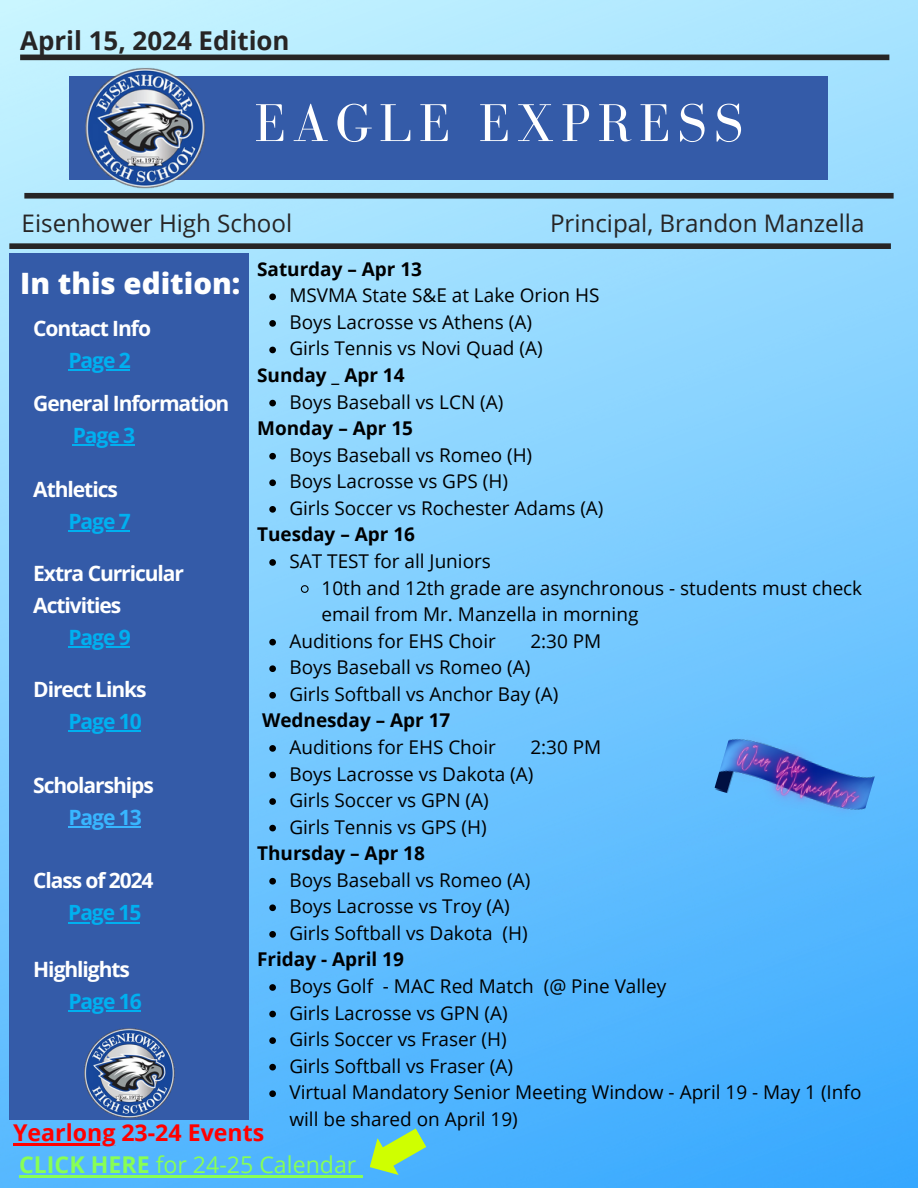
<style>
.page{position:relative;width:918px;height:1188px;background:#fff}
.page>*{position:absolute;margin:0;border:0;box-sizing:border-box;transform-origin:0 0}
.t1{font:54.75px "Bodoni FLF";letter-spacing:.125em;color:#fff}
.t2{font:800 29.4px "Open Sans";color:#fff}
.t3{font:700 25.95px "Open Sans";color:#272525}
.t4{font:24.15px "Open Sans";color:#272525}
.t5{font:700 23.1px/32.4px "Open Sans";color:#f00}
.t6{font:700 21px/43.3px "Open Sans";letter-spacing:-.05em;color:#fff}
.t7{font:700 21px "Open Sans";letter-spacing:-.05em;color:#00b0f0}
.t8{font:700 21px "Open Sans";letter-spacing:-.05em;color:#38b6ff}
.t9{font:18.9px/26.5px "Open Sans";color:#000}
.t10{font:700 18.9px "Open Sans";color:#000}
.s1{color:#00b0f0}
.s2{color:#8f5}
.s3{font-weight:400;color:#8f5}
</style>
<div class="page">
<img style="left:0;top:0;width:918px;height:1188px">
<div style="left:20px;top:55px;width:869px;height:5px;background:#272525"></div>
<div style="left:69px;top:76px;width:758px;height:103px;background:#345ba8"></div>
<div style="left:24px;top:193px;width:870px;height:6px;background:#272525"></div>
<div style="left:9px;top:243px;width:882px;height:6px;background:#272525"></div>
<div style="left:9px;top:253px;width:240px;height:867px;background:#345ba8"></div>
<img style="left:77px;top:1028px;width:105px;height:99px">
<img style="left:76px;top:60px;width:138px;height:139px">
<svg style="left:370px;top:1128px;width:56px;height:47px;background:#8ad685"></svg>
<svg style="left:269px;top:294px;width:7px;height:6px"></svg>
<svg style="left:269px;top:320px;width:7px;height:7px"></svg>
<svg style="left:269px;top:347px;width:7px;height:6px"></svg>
<svg style="left:269px;top:400px;width:7px;height:6px"></svg>
<svg style="left:269px;top:453px;width:7px;height:7px"></svg>
<svg style="left:269px;top:479px;width:7px;height:7px"></svg>
<svg style="left:269px;top:506px;width:7px;height:7px"></svg>
<svg style="left:269px;top:559px;width:7px;height:7px"></svg>
<svg style="left:300px;top:584px;width:9px;height:10px"></svg>
<svg style="left:269px;top:639px;width:7px;height:6px"></svg>
<svg style="left:269px;top:665px;width:7px;height:7px"></svg>
<svg style="left:269px;top:692px;width:7px;height:7px"></svg>
<svg style="left:269px;top:745px;width:7px;height:7px"></svg>
<svg style="left:269px;top:772px;width:7px;height:6px"></svg>
<svg style="left:269px;top:798px;width:7px;height:7px"></svg>
<svg style="left:269px;top:825px;width:7px;height:6px"></svg>
<svg style="left:269px;top:878px;width:7px;height:7px"></svg>
<svg style="left:269px;top:904px;width:7px;height:7px"></svg>
<svg style="left:269px;top:931px;width:7px;height:7px"></svg>
<svg style="left:269px;top:984px;width:7px;height:7px"></svg>
<svg style="left:269px;top:1011px;width:7px;height:6px"></svg>
<svg style="left:269px;top:1037px;width:7px;height:7px"></svg>
<svg style="left:269px;top:1064px;width:7px;height:6px"></svg>
<svg style="left:269px;top:1090px;width:7px;height:7px"></svg>
<img style="left:690px;top:696px;width:166px;height:139px">
<img style="left:730px;top:721px;width:178px;height:141px">
<hr style="left:68px;top:369px;width:62px;height:2px;background:#00b0f0">
<svg style="left:73px;top:444px;width:12px;height:2px"></svg>
<hr style="left:85px;top:444px;width:49px;height:2px;background:#00b0f0">
<hr style="left:68px;top:530px;width:62px;height:2px;background:#00b0f0">
<hr style="left:68px;top:646px;width:62px;height:2px;background:#00b0f0">
<hr style="left:68px;top:730px;width:73px;height:2px;background:#00b0f0">
<hr style="left:68px;top:826px;width:73px;height:2px;background:#38b6ff">
<hr style="left:68px;top:922px;width:50px;height:2px;background:#00b0f0">
<hr style="left:118px;top:922px;width:22px;height:2px;background:#00b0f0">
<hr style="left:68px;top:1010px;width:51px;height:2px;background:#00b0f0">
<hr style="left:119px;top:1010px;width:22px;height:2px;background:#00b0f0">
<hr style="left:13px;top:1143px;width:102px;height:2px;background:#f00">
<hr style="left:19px;top:1175px;width:131px;height:2px;background:#8f5">
<hr style="left:150px;top:1175px;width:206px;height:2px;background:#8f5">
<svg style="left:356px;top:1175px;width:6px;height:2px"></svg>
<h3 class="t3" style="left:20px;top:23px;width:271px">April 15, 2024 Edition</h3>
<p class="t1" style="left:254px;top:93px;width:490px">EAGLE EXPRESS</p>
<p class="t4" style="left:22px;top:206px;width:272px">Eisenhower High School</p>
<p class="t4" style="left:550px;top:206px;width:316px">Principal, Brandon Manzella</p>
<h1 class="t2" style="left:20px;top:262px;width:222px">In this edition:</h1>
<h4 class="t10" style="left:257px;top:256px;width:166px">Saturday – Apr 13</h4>
<p class="t9" style="left:289px;top:282px;width:312px">MSVMA State S&amp;E at Lake Orion HS</p>
<p class="t9" style="left:289px;top:308px;width:244px">Boys Lacrosse vs Athens (A)</p>
<p class="t9" style="left:289px;top:335px;width:255px">Girls Tennis vs Novi Quad (A)</p>
<p class="t10" style="left:257px;top:362px;width:149px">Sunday _ Apr 14</p>
<p class="t9" style="left:289px;top:388px;width:216px">Boys Baseball vs LCN (A)</p>
<p class="t10" style="left:257px;top:415px;width:157px">Monday – Apr 15</p>
<p class="t9" style="left:289px;top:441px;width:244px">Boys Baseball vs Romeo (H)</p>
<p class="t9" style="left:289px;top:468px;width:220px">Boys Lacrosse vs GPS (H)</p>
<p class="t9" style="left:289px;top:494px;width:316px">Girls Soccer vs Rochester Adams (A)</p>
<p class="t10" style="left:257px;top:521px;width:159px">Tuesday – Apr 16</p>
<p class="t9" style="left:289px;top:547px;width:203px">SAT TEST for all Juniors</p>
<p class="t9" style="left:322px;top:574px;width:542px">10th and 12th grade are asynchronous - students must check email from Mr. Manzella in morning</p>
<p class="t9" style="left:289px;top:627px;width:208px">Auditions for EHS Choir</p>
<p class="t9" style="left:530px;top:627px;width:73px">2:30 PM</p>
<p class="t9" style="left:289px;top:654px;width:242px">Boys Baseball vs Romeo (A)</p>
<p class="t9" style="left:289px;top:680px;width:271px">Girls Softball vs Anchor Bay (A)</p>
<p class="t10" style="left:262px;top:707px;width:190px">Wednesday – Apr 17</p>
<p class="t9" style="left:289px;top:733px;width:208px">Auditions for EHS Choir</p>
<p class="t9" style="left:530px;top:733px;width:73px">2:30 PM</p>
<p class="t9" style="left:289px;top:760px;width:246px">Boys Lacrosse vs Dakota (A)</p>
<p class="t9" style="left:289px;top:786px;width:201px">Girls Soccer vs GPN (A)</p>
<p class="t9" style="left:289px;top:813px;width:199px">Girls Tennis vs GPS (H)</p>
<p class="t10" style="left:257px;top:840px;width:169px">Thursday – Apr 18</p>
<p class="t9" style="left:289px;top:866px;width:242px">Boys Baseball vs Romeo (A)</p>
<p class="t9" style="left:289px;top:893px;width:222px">Boys Lacrosse vs Troy (A)</p>
<p class="t9" style="left:289px;top:919px;width:240px">Girls Softball vs Dakota (H)</p>
<p class="t10" style="left:257px;top:946px;width:148px">Friday - April 19</p>
<p class="t9" style="left:289px;top:972px;width:378px">Boys Golf - MAC Red Match (@ Pine Valley</p>
<p class="t9" style="left:289px;top:999px;width:220px">Girls Lacrosse vs GPN (A)</p>
<p class="t9" style="left:289px;top:1026px;width:219px">Girls Soccer vs Fraser (H)</p>
<p class="t9" style="left:289px;top:1052px;width:225px">Girls Softball vs Fraser (A)</p>
<p class="t9" style="left:289px;top:1079px;width:574px">Virtual Mandatory Senior Meeting Window - April 19 - May 1 (Info will be shared on April 19)</p>
<h2 class="t6" style="left:33px;top:306px;width:119px">Contact Info</h2>
<h5 class="t6" style="left:33px;top:338px;width:198px;text-indent:35px"><span class="s1">Page 2<br></span>General Information</h5>
<h5 class="t7" style="left:73px;top:420px;width:64px">Page 3</h5>
<h5 class="t6" style="left:33px;top:467px;width:86px">Athletics</h5>
<h5 class="t7" style="left:68px;top:506px;width:64px">Page 7</h5>
<h5 class="t6" style="left:33px;top:557px;width:152px;line-height:31.8px">Extra Curricular<br>Activities</h5>
<h5 class="t7" style="left:68px;top:622px;width:64px">Page 9</h5>
<h5 class="t6" style="left:33px;top:667px;width:115px">Direct Links</h5>
<h5 class="t7" style="left:68px;top:707px;width:75px">Page 10</h5>
<h5 class="t6" style="left:33px;top:763px;width:122px">Scholarships</h5>
<p class="t8" style="left:68px;top:802px;width:75px">Page 13</p>
<p class="t6" style="left:33px;top:858px;width:122px">Class of 2024</p>
<h6 class="t7" style="left:68px;top:898px;width:75px">Page 15</h6>
<h6 class="t6" style="left:33px;top:947px;width:98px">Highlights</h6>
<p class="t7" style="left:68px;top:986px;width:75px">Page 16</p>
<p class="t5" style="left:13px;top:1116px;width:345px">Yearlong 23-24 Events<br><span class="s2">CLICK HERE</span> <span class="s3">for 24-25 Calendar</span></p>
</div>
